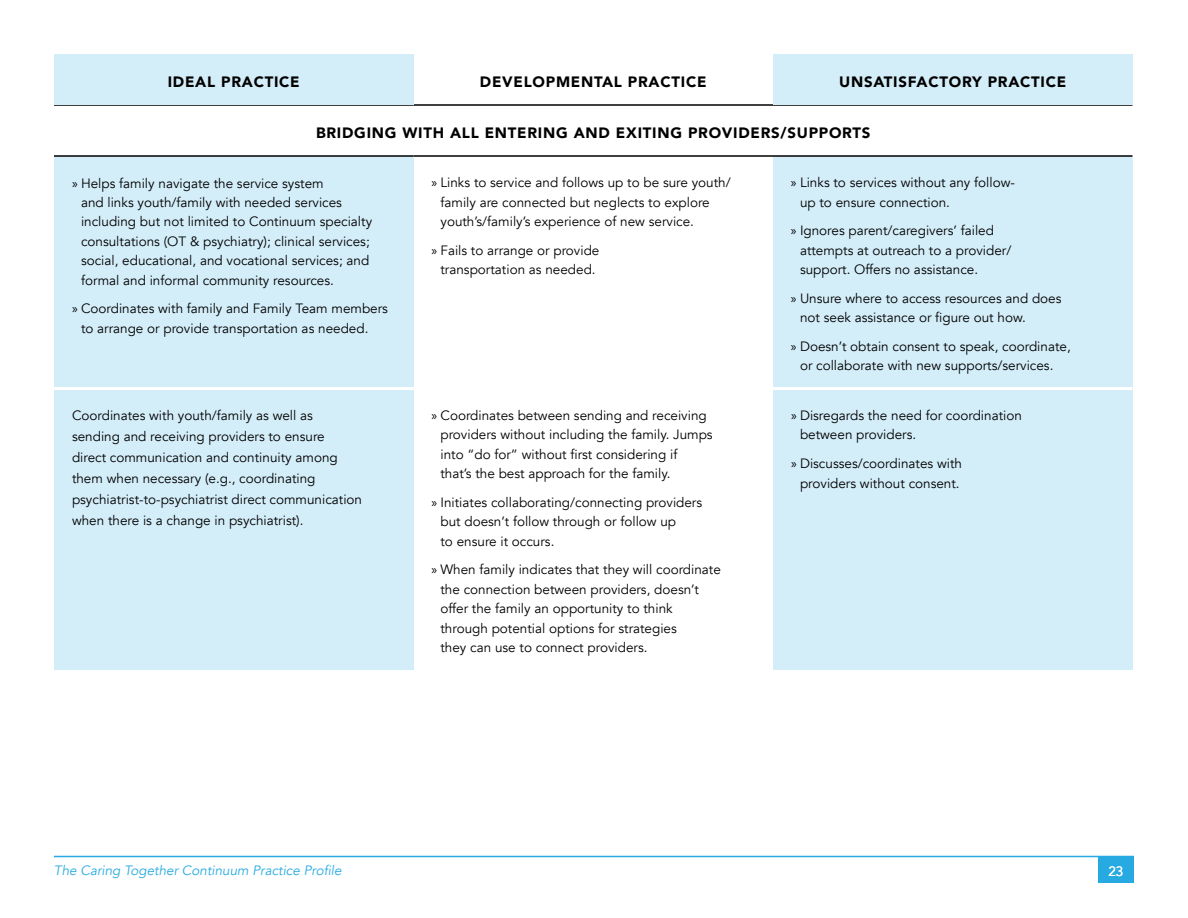
<style>
.page{position:relative;width:1188px;height:918px;background:#fff}
.page>*{position:absolute;margin:0;border:0;box-sizing:border-box;transform-origin:0 0}
.t1{font:900 15px "Avenir";letter-spacing:.05em;color:#000}
.t2{font:13.5px/19.5px "Avenir";color:#000}
.t3{font:italic 13.5px "Avenir";color:#27aae1}
.t4{font:13.5px "Avenir";color:#fff}
.s1{font-family:"Myriad Pro"}
</style>
<div class="page">
<div style="left:54px;top:156px;width:360px;height:232px;background:#d4eef9"></div>
<div style="left:773px;top:156px;width:359px;height:232px;background:#d4eef9"></div>
<div style="left:54px;top:388px;width:360px;height:282px;background:#d4eef9"></div>
<hr style="left:54px;top:155px;width:360px;height:2px;background:#000">
<hr style="left:414px;top:155px;width:359px;height:2px;background:#000">
<hr style="left:773px;top:155px;width:360px;height:2px;background:#000">
<hr style="left:54px;top:104px;width:360px;height:2px;background:#000">
<hr style="left:414px;top:104px;width:359px;height:2px;background:#000">
<hr style="left:773px;top:104px;width:360px;height:2px;background:#000">
<div style="left:773px;top:54px;width:359px;height:51px;background:#d4eef9"></div>
<div style="left:54px;top:54px;width:360px;height:51px;background:#d4eef9"></div>
<hr style="left:54px;top:856px;width:1080px;height:1px;background:#27aae1">
<div style="left:773px;top:388px;width:359px;height:282px;background:#d4eef9"></div>
<hr style="left:54px;top:387px;width:360px;height:3px;background:#fff">
<hr style="left:773px;top:387px;width:360px;height:3px;background:#fff">
<div style="left:1098px;top:856px;width:36px;height:27px;background:#27aae1"></div>
<p class="t1" style="left:168px;top:69px;width:133px">IDEAL PRACTICE</p>
<p class="t1" style="left:480px;top:69px;width:228px">DEVELOPMENTAL PRACTICE</p>
<p class="t1" style="left:839px;top:69px;width:229px">UNSATISFACTORY PRACTICE</p>
<p class="t1" style="left:316px;top:120px;width:556px">BRIDGING WITH ALL ENTERING AND EXITING PROVIDERS/SUPPORTS</p>
<p class="t2" style="left:81px;top:173px;width:293px;text-indent:-9px"><span class="s1">»</span> Helps family navigate the service system<br>and links youth/family with needed services including but not limited to Continuum specialty consultations (OT &amp; psychiatry); clinical services; social, educational, and vocational services; and formal and informal community resources.</p>
<p class="t2" style="left:81px;top:299px;width:309px;text-indent:-9px"><span class="s1">»</span> Coordinates with family and Family Team members to arrange or provide transportation as needed.</p>
<p class="t2" style="left:72px;top:405px;width:292px;line-height:21px">Coordinates with youth/family as well as sending and receiving providers to ensure direct communication and continuity among them when necessary (e.g., coordinating psychiatrist-to-psychiatrist direct communication when there is a change in psychiatrist).</p>
<p class="t2" style="left:440px;top:173px;width:292px;text-indent:-9px"><span class="s1">»</span> Links to service and follows up to be sure youth/ family are connected but neglects to explore youth’s/family’s experience of new service.</p>
<p class="t2" style="left:431px;top:241px;width:169px;text-align:center"><span class="s1">»</span> Fails to arrange or provide transportation as needed.</p>
<p class="t2" style="left:440px;top:406px;width:274px;text-indent:-9px"><span class="s1">»</span> Coordinates between sending and receiving providers without including the family. Jumps</p>
<p class="t2" style="left:440px;top:445px;width:238px">into “do for” without first considering if</p>
<p class="t2" style="left:440px;top:464px;width:231px">that’s the best approach for the family.</p>
<p class="t2" style="left:440px;top:493px;width:263px;text-indent:-9px"><span class="s1">»</span> Initiates collaborating/connecting providers but doesn’t follow through or follow up<br>to ensure it occurs.</p>
<p class="t2" style="left:440px;top:560px;width:282px;text-indent:-9px"><span class="s1">»</span> When family indicates that they will coordinate the connection between providers, doesn’t offer the family an opportunity to think through potential options for strategies<br>they can use to connect providers.</p>
<p class="t2" style="left:800px;top:173px;width:216px;text-indent:-9px"><span class="s1">»</span> Links to services without any follow&shy;up to ensure connection.</p>
<p class="t2" style="left:800px;top:221px;width:213px;text-indent:-9px"><span class="s1">»</span> Ignores parent/caregivers’ failed attempts at outreach to a provider/ support. Offers no assistance.</p>
<p class="t2" style="left:791px;top:289px;width:272px"><span class="s1">»</span> Unsure where to access resources and does</p>
<p class="t2" style="left:800px;top:308px;width:227px">not seek assistance or figure out how.</p>
<p class="t2" style="left:800px;top:337px;width:272px;text-indent:-9px"><span class="s1">»</span> Doesn’t obtain consent to speak, coordinate, or collaborate with new supports/services.</p>
<p class="t2" style="left:800px;top:406px;width:223px;text-indent:-9px"><span class="s1">»</span> Disregards the need for coordination between providers.</p>
<p class="t2" style="left:791px;top:454px;width:172px;text-align:center"><span class="s1">»</span> Discusses/coordinates with providers without consent.</p>
<p class="t3" style="left:54px;top:863px;width:289px">The Caring Together Continuum Practice Profile</p>
<p class="t4" style="left:1108px;top:860px;width:17px">23</p>
</div>
